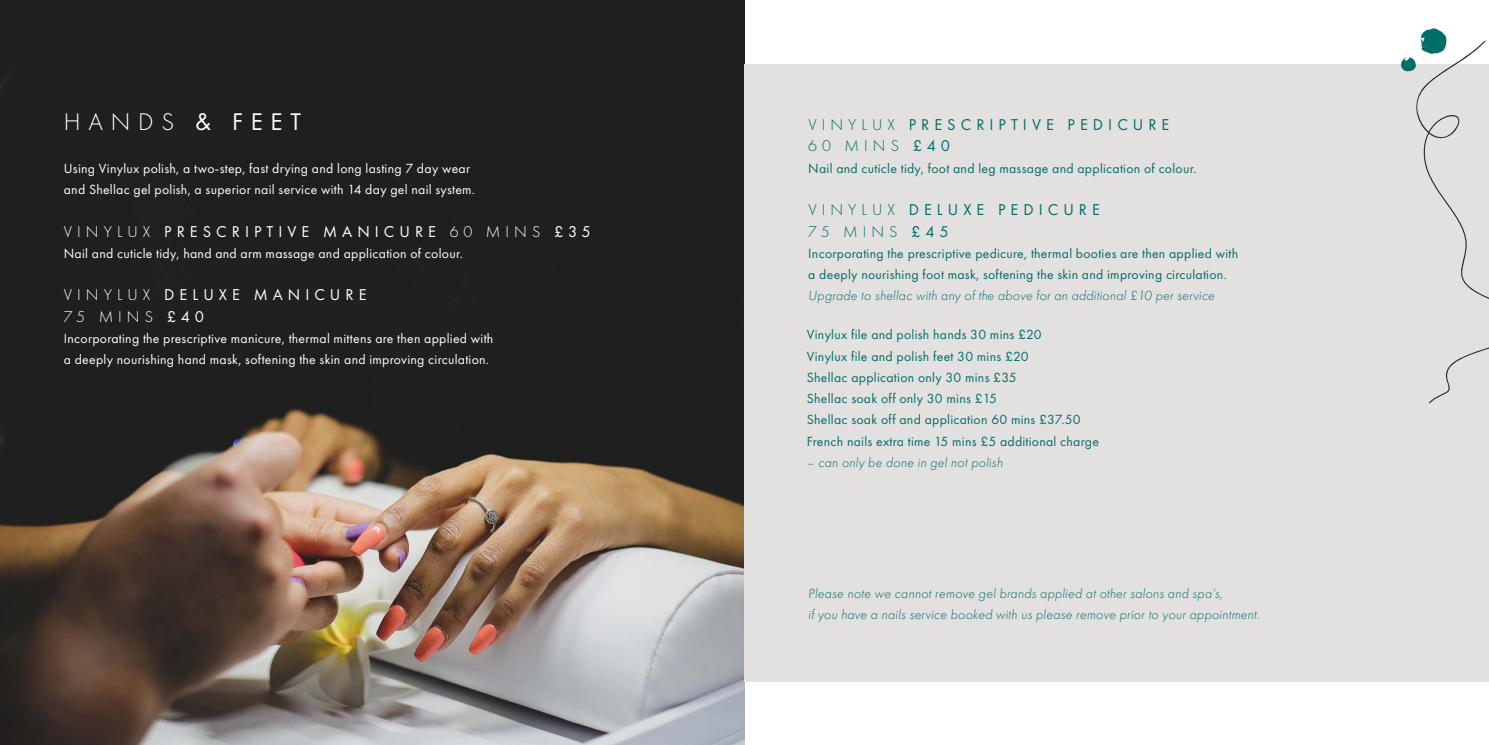
<style>
.page{position:relative;width:1489px;height:745px;background:#fff}
.page>*{position:absolute;margin:0;border:0;box-sizing:border-box;transform-origin:0 0}
.t1{font:300 25px "Futura PT";letter-spacing:.31em;color:#fff}
.t2{font:16.25px/21.2px "Futura PT";letter-spacing:.31em;color:#fff}
.t3{font:16.25px/21.2px "Futura PT";letter-spacing:.31em;color:#006d68}
.t4{font:13.75px/21.2px "Futura PT";letter-spacing:.02em;color:#006d68}
.t5{font:13.75px/21.2px "Futura PT";letter-spacing:.02em;color:#fff}
.t6{font:italic 300 13.75px/21.2px "Futura PT";letter-spacing:.02em;color:#006d68}
.s1{font-weight:400}
.s2{font-weight:300}
</style>
<div class="page">
<img style="left:0;top:0;width:744px;height:744px">
<div style="left:744px;top:64px;width:744px;height:617px;background:#e3e0e0"></div>
<svg style="left:1401px;top:28px;width:87px;height:375px"></svg>
<h1 class="t1" style="left:64px;top:108px;width:239px">HANDS <span class="s1">&amp; FEET</span></h1>
<p class="t5" style="left:64px;top:157px;width:413px">Using Vinylux polish, a two-step, fast drying and long lasting 7 day wear and Shellac gel polish, a superior nail service with 14 day gel nail system.</p>
<p class="t2" style="left:64px;top:220px;width:528px"><span class="s2">VINYLUX</span> PRESCRIPTIVE MANICURE <span class="s2">60 MINS</span> £35</p>
<p class="t5" style="left:64px;top:242px;width:400px">Nail and cuticle tidy, hand and arm massage and application of colour.</p>
<p class="t2" style="left:64px;top:284px;width:304px"><span class="s2">VINYLUX</span> DELUXE MANICURE<br><span class="s2">75 MINS</span> £40</p>
<p class="t5" style="left:64px;top:327px;width:431px">Incorporating the prescriptive manicure, thermal mittens are then applied with a deeply nourishing hand mask, softening the skin and improving circulation.</p>
<p class="t3" style="left:808px;top:114px;width:362px"><span class="s2">VINYLUX</span> PRESCRIPTIVE PEDICURE<br><span class="s2">60 MINS</span> £40</p>
<p class="t4" style="left:808px;top:157px;width:390px">Nail and cuticle tidy, foot and leg massage and application of colour.</p>
<p class="t3" style="left:808px;top:199px;width:293px"><span class="s2">VINYLUX</span> DELUXE PEDICURE<br><span class="s2">75 MINS</span> £45</p>
<p class="t4" style="left:808px;top:242px;width:431px">Incorporating the prescriptive pedicure, thermal booties are then applied with a deeply nourishing foot mask, softening the skin and improving circulation.</p>
<p class="t6" style="left:808px;top:285px;width:407px">Upgrade to shellac with any of the above for an additional £10 per service</p>
<p class="t4" style="left:806px;top:324px;width:293px">Vinylux file and polish hands 30 mins £20<br>Vinylux file and polish feet 30 mins £20<br>Shellac application only 30 mins £35<br>Shellac soak off only 30 mins £15<br>Shellac soak off and application 60 mins £37.50<br>French nails extra time 15 mins £5 additional charge</p>
<p class="t6" style="left:806px;top:451px;width:197px">– can only be done in gel not polish</p>
<p class="t6" style="left:808px;top:582px;width:453px">Please note we cannot remove gel brands applied at other salons and spa’s,<br>if you have a nails service booked with us please remove prior to your appointment.</p>
</div>
